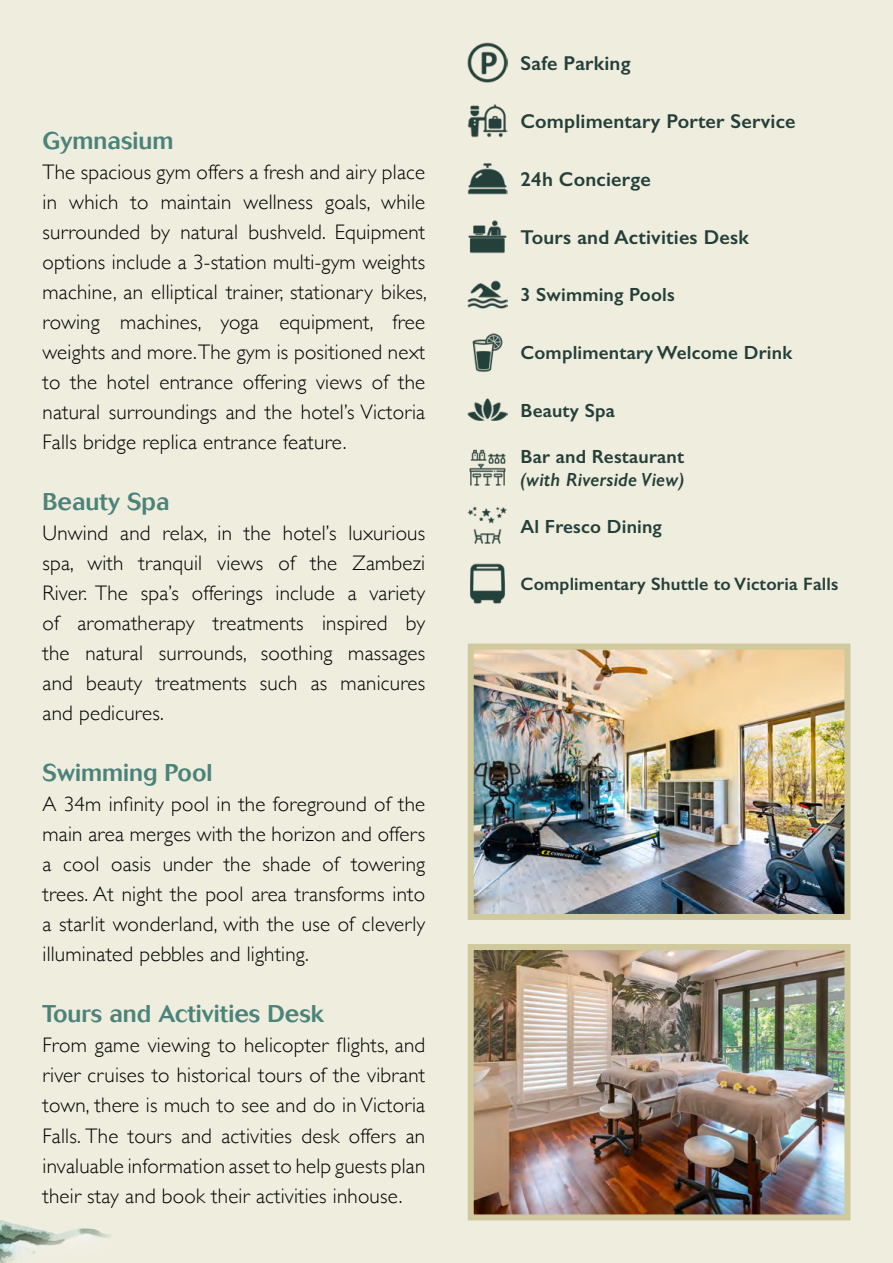
<style>
.page{position:relative;width:893px;height:1263px;background:#efedde}
.page>*{position:absolute;margin:0;border:0;box-sizing:border-box;transform-origin:0 0}
.t1{font:500 24px "Cosmos";color:#4b837b}
.t2{font:300 21px/30px "Gill Sans";letter-spacing:.01em;color:#000;text-align:justify}
.t3{font:600 20.1px "Gill Sans";letter-spacing:.01em;color:#243f3a}
.t4{font:600 19.05px "Gill Sans";letter-spacing:.01em;color:#243f3a}
.t5{font:italic 600 19.05px "Gill Sans";letter-spacing:.01em;color:#243f3a}
.t6{font:600 18px "Gill Sans";letter-spacing:.01em;color:#243f3a}
</style>
<div class="page">
<img style="left:0;top:1087px;width:124px;height:176px">
<img style="left:468px;top:43px;width:40px;height:40px">
<img style="left:468px;top:158px;width:40px;height:40px">
<img style="left:468px;top:100px;width:40px;height:40px">
<img style="left:468px;top:216px;width:40px;height:40px">
<img style="left:468px;top:564px;width:40px;height:40px">
<img style="left:468px;top:274px;width:40px;height:40px">
<img style="left:468px;top:390px;width:40px;height:40px">
<img style="left:468px;top:506px;width:40px;height:40px">
<img style="left:468px;top:448px;width:40px;height:40px">
<img style="left:468px;top:332px;width:40px;height:40px">
<img style="left:475px;top:951px;width:368px;height:262px">
<div style="left:468px;top:944px;width:382px;height:276px;border:6px solid #cfc99d"></div>
<img style="left:475px;top:650px;width:368px;height:263px">
<div style="left:468px;top:643px;width:382px;height:277px;border:6px solid #cfc99d"></div>
<p class="t1" style="left:43px;top:127px;width:132px">Gymnasium</p>
<p class="t2" style="left:43px;top:156px;width:386px">The spacious gym offers a fresh and airy place in which to maintain wellness goals, while surrounded by natural bushveld. Equipment options include a 3-station multi-gym weights machine, an elliptical trainer, stationary bikes, rowing machines, yoga equipment, free weights and more.The gym is positioned next to the hotel entrance offering views of the natural surroundings and the hotel’s Victoria Falls bridge replica entrance feature.</p>
<p class="t1" style="left:43px;top:488px;width:128px">Beauty Spa</p>
<p class="t2" style="left:43px;top:517px;width:384px">Unwind and relax, in the hotel’s luxurious spa, with tranquil views of the Zambezi River. The spa’s offerings include a variety of aromatherapy treatments inspired by the natural surrounds, soothing massages and beauty treatments such as manicures and pedicures.</p>
<p class="t1" style="left:43px;top:759px;width:171px">Swimming Pool</p>
<p class="t2" style="left:43px;top:788px;width:384px">A 34m infinity pool in the foreground of the main area merges with the horizon and offers a cool oasis under the shade of towering trees. At night the pool area transforms into a starlit wonderland, with the use of cleverly illuminated pebbles and lighting.</p>
<p class="t1" style="left:43px;top:1000px;width:283px">Tours and Activities Desk</p>
<p class="t2" style="left:43px;top:1029px;width:384px">From game viewing to helicopter flights, and river cruises to historical tours of the vibrant town, there is much to see and do in Victoria Falls. The tours and activities desk offers an invaluable information asset to help guests plan their stay and book their activities inhouse.</p>
<p class="t3" style="left:520px;top:51px;width:112px">Safe Parking</p>
<p class="t3" style="left:520px;top:109px;width:277px">Complimentary Porter Service</p>
<p class="t3" style="left:520px;top:167px;width:132px">24h Concierge</p>
<p class="t3" style="left:520px;top:225px;width:230px">Tours and Activities Desk</p>
<p class="t4" style="left:520px;top:283px;width:156px">3 Swimming Pools</p>
<p class="t4" style="left:520px;top:341px;width:273px">Complimentary Welcome Drink</p>
<p class="t4" style="left:520px;top:399px;width:96px">Beauty Spa</p>
<p class="t4" style="left:520px;top:445px;width:165px">Bar and Restaurant</p>
<p class="t5" style="left:520px;top:468px;width:165px">(with Riverside View)</p>
<p class="t4" style="left:520px;top:515px;width:143px">Al Fresco Dining</p>
<p class="t6" style="left:520px;top:573px;width:320px">Complimentary Shuttle to Victoria Falls</p>
</div>
